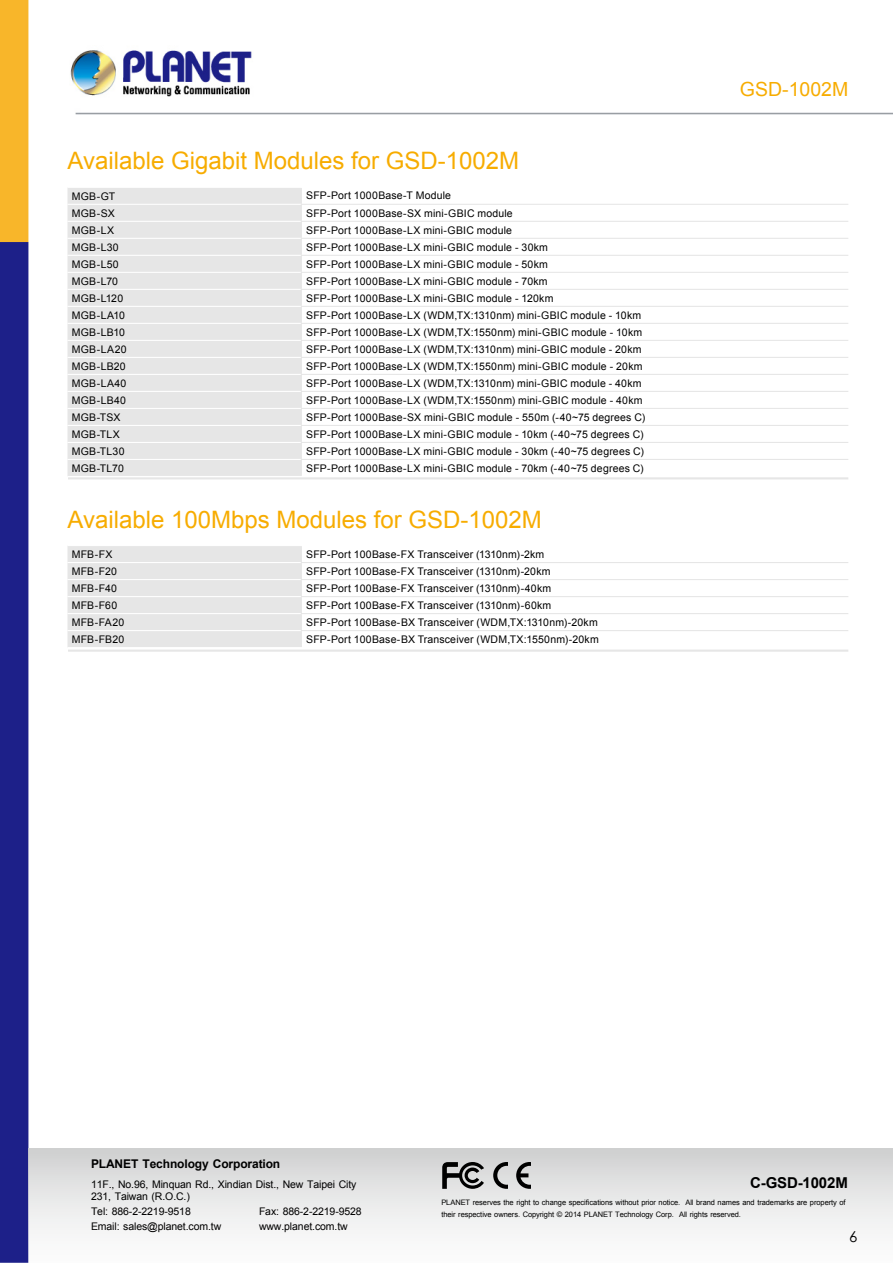
<style>
.page{position:relative;width:893px;height:1263px;background:#fff}
.page>*{position:absolute;margin:0;border:0;box-sizing:border-box;transform-origin:0 0}
.t1{font:24px "Arial";color:#f7ac00}
.t2{font:19.5px "Arial";color:#f7ac00}
.t3{font:700 15px "Arial";letter-spacing:-.01em;color:#000}
.t4{font:15px "Century Gothic";color:#000}
.t5{font:700 12px "Arial";letter-spacing:-.01em;color:#000}
.t6{font:10.5px "Arial";letter-spacing:.015em;color:#000}
.t7{font:10.5px/12px "Arial";letter-spacing:-.01em;color:#000}
.t8{font:7.5px/12px "Arial";letter-spacing:-.01em;color:#000}
</style>
<div class="page">
<img style="left:0;top:0;width:893px;height:1263px">
<div style="left:29px;top:1148px;width:864px;height:115px;background:linear-gradient(to bottom,#d2d3d3,#fff)"></div>
<svg style="left:442px;top:1162px;width:42px;height:27px"></svg>
<svg style="left:493px;top:1162px;width:15px;height:27px"></svg>
<svg style="left:516px;top:1162px;width:15px;height:27px"></svg>
<div style="left:68px;top:188px;width:233px;height:288px;background:#e6e6e6"></div>
<svg style="left:302px;top:187px;width:546px;height:289px"></svg>
<hr style="left:301px;top:204px;width:547px;height:1px;background:#e6e6e6">
<hr style="left:301px;top:221px;width:547px;height:1px;background:#e6e6e6">
<hr style="left:301px;top:238px;width:547px;height:1px;background:#e6e6e6">
<hr style="left:301px;top:255px;width:547px;height:1px;background:#e6e6e6">
<hr style="left:301px;top:272px;width:547px;height:1px;background:#e6e6e6">
<hr style="left:301px;top:289px;width:547px;height:1px;background:#e6e6e6">
<hr style="left:301px;top:306px;width:547px;height:1px;background:#e6e6e6">
<hr style="left:301px;top:323px;width:547px;height:1px;background:#e6e6e6">
<hr style="left:301px;top:340px;width:547px;height:1px;background:#e6e6e6">
<hr style="left:301px;top:357px;width:547px;height:1px;background:#e6e6e6">
<hr style="left:301px;top:374px;width:547px;height:1px;background:#e6e6e6">
<hr style="left:301px;top:391px;width:547px;height:1px;background:#e6e6e6">
<hr style="left:301px;top:408px;width:547px;height:1px;background:#e6e6e6">
<hr style="left:301px;top:425px;width:547px;height:1px;background:#e6e6e6">
<hr style="left:301px;top:442px;width:547px;height:1px;background:#e6e6e6">
<hr style="left:301px;top:459px;width:547px;height:1px;background:#e6e6e6">
<svg style="left:301px;top:188px;width:1px;height:288px"></svg>
<hr style="left:68px;top:187px;width:234px;height:1px;background:#fff">
<hr style="left:68px;top:204px;width:233px;height:1px;background:#fff">
<hr style="left:68px;top:221px;width:233px;height:1px;background:#fff">
<hr style="left:68px;top:238px;width:233px;height:1px;background:#fff">
<hr style="left:68px;top:255px;width:233px;height:1px;background:#fff">
<hr style="left:68px;top:272px;width:233px;height:1px;background:#fff">
<hr style="left:68px;top:289px;width:233px;height:1px;background:#fff">
<hr style="left:68px;top:306px;width:233px;height:1px;background:#fff">
<hr style="left:68px;top:323px;width:233px;height:1px;background:#fff">
<hr style="left:68px;top:340px;width:233px;height:1px;background:#fff">
<hr style="left:68px;top:357px;width:233px;height:1px;background:#fff">
<hr style="left:68px;top:374px;width:233px;height:1px;background:#fff">
<hr style="left:68px;top:391px;width:233px;height:1px;background:#fff">
<hr style="left:68px;top:408px;width:233px;height:1px;background:#fff">
<hr style="left:68px;top:425px;width:233px;height:1px;background:#fff">
<hr style="left:68px;top:442px;width:233px;height:1px;background:#fff">
<hr style="left:68px;top:459px;width:233px;height:1px;background:#fff">
<hr style="left:68px;top:476px;width:234px;height:1px;background:#fff">
<svg style="left:302px;top:545px;width:546px;height:103px"></svg>
<hr style="left:301px;top:562px;width:547px;height:1px;background:#e6e6e6">
<hr style="left:301px;top:579px;width:547px;height:1px;background:#e6e6e6">
<hr style="left:301px;top:596px;width:547px;height:1px;background:#e6e6e6">
<hr style="left:301px;top:613px;width:547px;height:1px;background:#e6e6e6">
<hr style="left:301px;top:630px;width:547px;height:1px;background:#e6e6e6">
<div style="left:68px;top:546px;width:234px;height:101px;background:#e6e6e6"></div>
<hr style="left:68px;top:545px;width:234px;height:1px;background:#fff">
<hr style="left:68px;top:562px;width:233px;height:1px;background:#fff">
<hr style="left:68px;top:579px;width:233px;height:1px;background:#fff">
<hr style="left:68px;top:596px;width:233px;height:1px;background:#fff">
<hr style="left:68px;top:613px;width:233px;height:1px;background:#fff">
<hr style="left:68px;top:630px;width:233px;height:1px;background:#fff">
<hr style="left:68px;top:647px;width:234px;height:1px;background:#fff">
<hr style="left:68px;top:477px;width:780px;height:2px;background:#e6e6e6">
<hr style="left:68px;top:649px;width:780px;height:3px;background:#e6e6e6">
<h1 class="t1" style="left:67px;top:145px;width:453px">Available Gigabit Modules for GSD-1002M</h1>
<p class="t6" style="left:72px;top:189px;width:45px">MGB-GT</p>
<p class="t6" style="left:306px;top:189px;width:146px">SFP-Port 1000Base-T Module</p>
<p class="t6" style="left:72px;top:206px;width:44px">MGB-SX</p>
<p class="t6" style="left:306px;top:206px;width:208px">SFP-Port 1000Base-SX mini-GBIC module</p>
<p class="t6" style="left:72px;top:223px;width:44px">MGB-LX</p>
<p class="t6" style="left:306px;top:223px;width:207px">SFP-Port 1000Base-LX mini-GBIC module</p>
<p class="t6" style="left:72px;top:240px;width:49px">MGB-L30</p>
<p class="t6" style="left:306px;top:240px;width:243px">SFP-Port 1000Base-LX mini-GBIC module - 30km</p>
<p class="t6" style="left:72px;top:257px;width:49px">MGB-L50</p>
<p class="t6" style="left:306px;top:257px;width:243px">SFP-Port 1000Base-LX mini-GBIC module - 50km</p>
<p class="t6" style="left:72px;top:274px;width:48px">MGB-L70</p>
<p class="t6" style="left:306px;top:274px;width:243px">SFP-Port 1000Base-LX mini-GBIC module - 70km</p>
<p class="t6" style="left:72px;top:291px;width:53px">MGB-L120</p>
<p class="t6" style="left:306px;top:291px;width:249px">SFP-Port 1000Base-LX mini-GBIC module - 120km</p>
<p class="t6" style="left:72px;top:308px;width:55px">MGB-LA10</p>
<p class="t6" style="left:306px;top:308px;width:337px">SFP-Port 1000Base-LX (WDM,TX:1310nm) mini-GBIC module - 10km</p>
<p class="t6" style="left:72px;top:325px;width:55px">MGB-LB10</p>
<p class="t6" style="left:306px;top:325px;width:338px">SFP-Port 1000Base-LX (WDM,TX:1550nm) mini-GBIC module - 10km</p>
<p class="t6" style="left:72px;top:342px;width:56px">MGB-LA20</p>
<p class="t6" style="left:306px;top:342px;width:337px">SFP-Port 1000Base-LX (WDM,TX:1310nm) mini-GBIC module - 20km</p>
<p class="t6" style="left:72px;top:359px;width:55px">MGB-LB20</p>
<p class="t6" style="left:306px;top:359px;width:338px">SFP-Port 1000Base-LX (WDM,TX:1550nm) mini-GBIC module - 20km</p>
<p class="t6" style="left:72px;top:376px;width:56px">MGB-LA40</p>
<p class="t6" style="left:306px;top:376px;width:337px">SFP-Port 1000Base-LX (WDM,TX:1310nm) mini-GBIC module - 40km</p>
<p class="t6" style="left:72px;top:393px;width:56px">MGB-LB40</p>
<p class="t6" style="left:306px;top:393px;width:338px">SFP-Port 1000Base-LX (WDM,TX:1550nm) mini-GBIC module - 40km</p>
<p class="t6" style="left:72px;top:410px;width:50px">MGB-TSX</p>
<p class="t6" style="left:306px;top:410px;width:341px">SFP-Port 1000Base-SX mini-GBIC module - 550m (-40~75 degrees C)</p>
<p class="t6" style="left:72px;top:427px;width:50px">MGB-TLX</p>
<p class="t6" style="left:306px;top:427px;width:339px">SFP-Port 1000Base-LX mini-GBIC module - 10km (-40~75 degrees C)</p>
<p class="t6" style="left:72px;top:444px;width:54px">MGB-TL30</p>
<p class="t6" style="left:306px;top:444px;width:339px">SFP-Port 1000Base-LX mini-GBIC module - 30km (-40~75 degrees C)</p>
<p class="t6" style="left:72px;top:461px;width:54px">MGB-TL70</p>
<p class="t6" style="left:306px;top:461px;width:339px">SFP-Port 1000Base-LX mini-GBIC module - 70km (-40~75 degrees C)</p>
<h1 class="t1" style="left:67px;top:503px;width:476px">Available 100Mbps Modules for GSD-1002M</h1>
<p class="t6" style="left:72px;top:547px;width:42px">MFB-FX</p>
<p class="t6" style="left:306px;top:547px;width:240px">SFP-Port 100Base-FX Transceiver (1310nm)-2km</p>
<p class="t6" style="left:72px;top:564px;width:47px">MFB-F20</p>
<p class="t6" style="left:306px;top:564px;width:246px">SFP-Port 100Base-FX Transceiver (1310nm)-20km</p>
<p class="t6" style="left:72px;top:581px;width:47px">MFB-F40</p>
<p class="t6" style="left:306px;top:581px;width:247px">SFP-Port 100Base-FX Transceiver (1310nm)-40km</p>
<p class="t6" style="left:72px;top:598px;width:47px">MFB-F60</p>
<p class="t6" style="left:306px;top:598px;width:247px">SFP-Port 100Base-FX Transceiver (1310nm)-60km</p>
<p class="t6" style="left:72px;top:615px;width:54px">MFB-FA20</p>
<p class="t6" style="left:306px;top:615px;width:293px">SFP-Port 100Base-BX Transceiver (WDM,TX:1310nm)-20km</p>
<p class="t6" style="left:72px;top:632px;width:54px">MFB-FB20</p>
<p class="t6" style="left:306px;top:633px;width:294px">SFP-Port 100Base-BX Transceiver (WDM,TX:1550nm)-20km</p>
<h2 class="t2" style="left:740px;top:77px;width:110px">GSD-1002M</h2>
<p class="t5" style="left:91px;top:1156px;width:191px">PLANET Technology Corporation</p>
<p class="t7" style="left:91px;top:1178px;width:267px">11F., No.96, Minquan Rd., Xindian Dist., New Taipei City<br>231, Taiwan (R.O.C.)</p>
<p class="t7" style="left:91px;top:1205px;width:101px">Tel: 886-2-2219-9518</p>
<p class="t7" style="left:259px;top:1205px;width:104px">Fax: 886-2-2219-9528</p>
<p class="t7" style="left:91px;top:1220px;width:132px">Email: sales@planet.com.tw</p>
<p class="t7" style="left:259px;top:1220px;width:90px">www.planet.com.tw</p>
<h3 class="t3" style="left:750px;top:1172px;width:99px">C-GSD-1002M</h3>
<p class="t8" style="left:441px;top:1196px;width:406px">PLANET reserves the right to change specifications without prior notice. All brand names and trademarks are property of their respective owners. Copyright © 2014 PLANET Technology Corp. All rights reserved.</p>
<h3 class="t4" style="left:849px;top:1227px;width:10px">6</h3>
</div>
